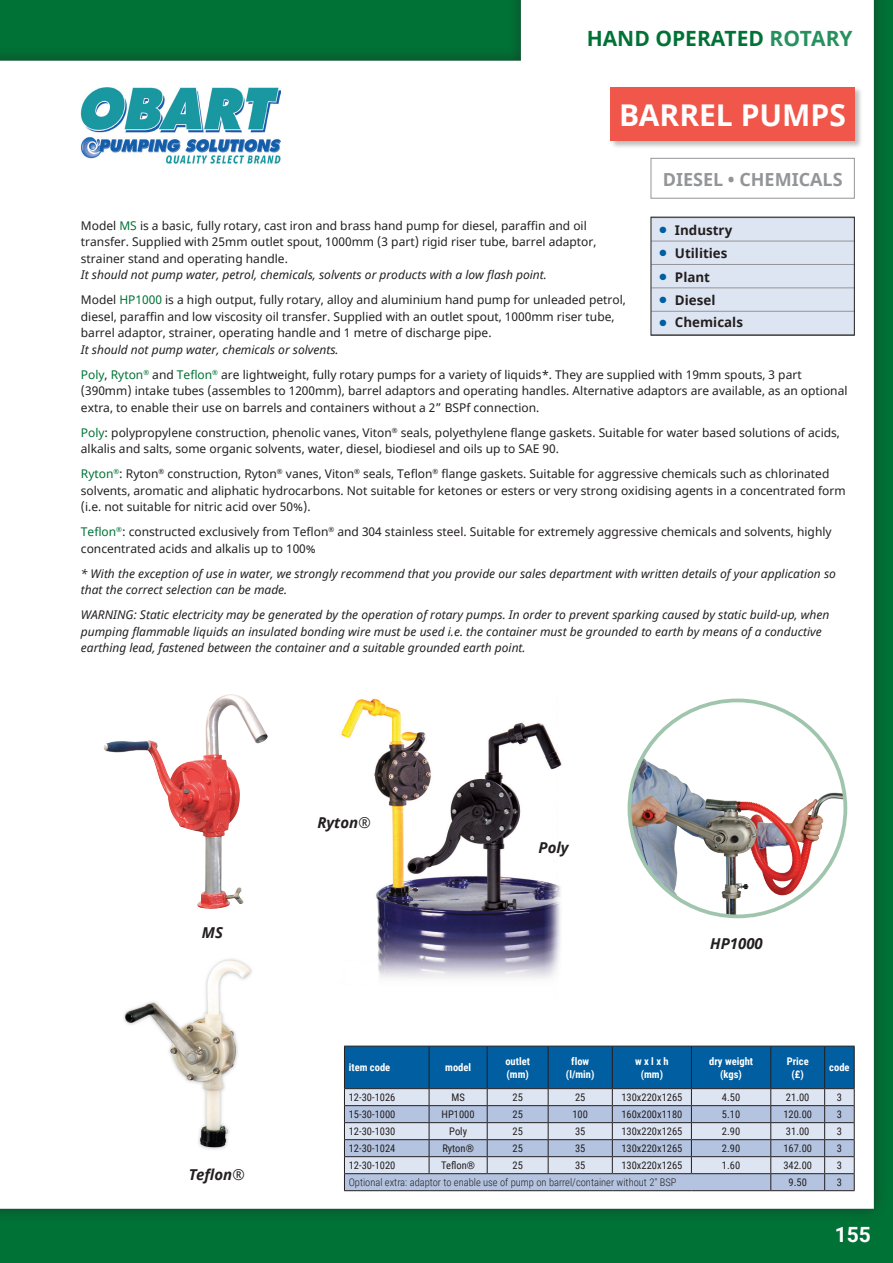
<style>
.page{position:relative;width:893px;height:1263px;background:#007236}
.page>*{position:absolute;margin:0;border:0;box-sizing:border-box;transform-origin:0 0}
.Product_name{font:700 30px "Noto Sans";color:#fff}
.t1{font:700 21px "Noto Sans";color:#007236}
.t2{font:700 21px "Roboto";color:#fff}
.Grey_Box_Left{font:700 18px "Noto Sans";color:#939598}
.caption_new{font:italic 700 15px "Noto Sans";color:#231f20}
.application_body{font:700 13.35px "Noto Sans";color:#231f20}
.body_copy{font:12px/16.5px "Noto Sans";color:#231f20}
.body_copy-2{font:italic 12px/16.5px "Noto Sans";color:#231f20}
.Table_body_new{font:10.5px "Roboto Condensed";color:#231f20}
.Table_Header{font:700 10.5px/12.6px "Roboto Condensed";color:#fff;text-align:center}
.Table_body_new-2{font:300 10.5px "Roboto Condensed";color:#231f20}
.bullet{font:9px "Zapf Dingbats ITC";color:#005ea1}
.s1{color:#27905f}
.s2{color:#007236}
.s3{font-style:italic}
</style>
<div class="page">
<div style="left:0;top:0;width:888px;height:1223px;background:#231f20;opacity:.54"></div>
<div style="left:0;top:0;width:874px;height:1209px;background:#fff"></div>
<div style="left:651px;top:158px;width:204px;height:41px;border:1px solid #939598"></div>
<div style="left:610px;top:86px;width:254px;height:63px;background:#231f20;opacity:.3"></div>
<div style="left:610px;top:87px;width:245px;height:54px;background:#f0564a"></div>
<img style="left:629px;top:725px;width:216px;height:191px">
<img style="left:104px;top:694px;width:164px;height:215px">
<img style="left:339px;top:691px;width:228px;height:308px">
<img style="left:123px;top:956px;width:130px;height:195px">
<div style="left:651px;top:217px;width:203px;height:118px;background:#dee5f2"></div>
<svg style="left:653px;top:241px;width:22px;height:1px"></svg>
<hr style="left:675px;top:241px;width:179px;height:1px;background:#939598">
<svg style="left:653px;top:264px;width:22px;height:1px"></svg>
<hr style="left:675px;top:264px;width:179px;height:1px;background:#939598">
<svg style="left:653px;top:288px;width:22px;height:1px"></svg>
<hr style="left:675px;top:288px;width:179px;height:1px;background:#939598">
<svg style="left:653px;top:311px;width:22px;height:1px"></svg>
<hr style="left:675px;top:311px;width:179px;height:1px;background:#939598">
<div style="left:651px;top:217px;width:204px;height:119px;border:1px solid #231f20"></div>
<svg style="left:344px;top:1046px;width:511px;height:144px"></svg>
<hr style="left:344px;top:1190px;width:85px;height:1px;background:#231f20">
<hr style="left:429px;top:1190px;width:58px;height:1px;background:#231f20">
<hr style="left:487px;top:1190px;width:61px;height:1px;background:#231f20">
<hr style="left:548px;top:1190px;width:64px;height:1px;background:#231f20">
<hr style="left:612px;top:1190px;width:79px;height:1px;background:#231f20">
<hr style="left:691px;top:1190px;width:80px;height:1px;background:#231f20">
<hr style="left:771px;top:1190px;width:54px;height:1px;background:#231f20">
<hr style="left:825px;top:1190px;width:30px;height:1px;background:#231f20">
<img style="left:81px;top:87px;width:200px;height:77px">
<p class="t1" style="left:587px;top:24px;width:268px">HAND OPERATED <span class="s1">ROTARY</span></p>
<p class="Product_name" style="left:619px;top:94px;width:228px">BARREL PUMPS</p>
<p class="Grey_Box_Left" style="left:663px;top:167px;width:181px">DIESEL • CHEMICALS</p>
<p class="body_copy" style="left:81px;top:217px;width:517px">Model <span class="s2">MS</span> is a basic, fully rotary, cast iron and brass hand pump for diesel, paraffin and oil transfer. Supplied with 25mm outlet spout, 1000mm (3 part) rigid riser tube, barrel adaptor, strainer stand and operating handle.<br><span class="s3">It should not pump water, petrol, chemicals, solvents or products with a low flash point.</span></p>
<p class="body_copy" style="left:81px;top:292px;width:546px">Model <span class="s2">HP1000</span> is a high output, fully rotary, alloy and aluminium hand pump for unleaded petrol, diesel, paraffin and low viscosity oil transfer. Supplied with an outlet spout, 1000mm riser tube, barrel adaptor, strainer, operating handle and 1 metre of discharge pipe.<br><span class="s3">It should not pump water, chemicals or solvents.</span></p>
<p class="body_copy" style="left:81px;top:366px;width:768px"><span class="s2">Poly</span>, <span class="s2">Ryton</span><sup>®</sup> and <span class="s2">Teflon</span><sup>®</sup> are lightweight, fully rotary pumps for a variety of liquids*. They are supplied with 19mm spouts, 3 part (390mm) intake tubes (assembles to 1200mm), barrel adaptors and operating handles. Alternative adaptors are available, as an optional extra, to enable their use on barrels and containers without a 2” BSPf connection.</p>
<p class="body_copy" style="left:81px;top:424px;width:760px"><span class="s2">Poly</span>: polypropylene construction, phenolic vanes, Viton<sup>®</sup> seals, polyethylene flange gaskets. Suitable for water based solutions of acids, alkalis and salts, some organic solvents, water, diesel, biodiesel and oils up to SAE 90.</p>
<p class="body_copy" style="left:81px;top:466px;width:766px"><span class="s2">Ryton</span><sup>®</sup>: Ryton<sup>®</sup> construction, Ryton<sup>®</sup> vanes, Viton<sup>®</sup> seals, Teflon<sup>®</sup> flange gaskets. Suitable for aggressive chemicals such as chlorinated solvents, aromatic and aliphatic hydrocarbons. Not suitable for ketones or esters or very strong oxidising agents in a concentrated form (i.e. not suitable for nitric acid over 50%).</p>
<p class="body_copy" style="left:81px;top:524px;width:752px"><span class="s2">Teflon</span><sup>®</sup>: constructed exclusively from Teflon<sup>®</sup> and 304 stainless steel. Suitable for extremely aggressive chemicals and solvents, highly concentrated acids and alkalis up to 100%</p>
<p class="body_copy-2" style="left:81px;top:565px;width:756px">* With the exception of use in water, we strongly recommend that you provide our sales department with written details of your application so that the correct selection can be made.</p>
<p class="body_copy-2" style="left:81px;top:606px;width:750px">WARNING: Static electricity may be generated by the operation of rotary pumps. In order to prevent sparking caused by static build-up, when pumping flammable liquids an insulated bonding wire must be used i.e. the container must be grounded to earth by means of a conductive earthing lead, fastened between the container and a suitable grounded earth point.</p>
<p class="bullet" style="left:660px;top:225px;width:9px">●</p>
<p class="application_body" style="left:675px;top:221px;width:59px">Industry</p>
<p class="bullet" style="left:660px;top:249px;width:9px">●</p>
<p class="application_body" style="left:675px;top:244px;width:54px">Utilities</p>
<p class="bullet" style="left:660px;top:272px;width:9px">●</p>
<p class="application_body" style="left:675px;top:268px;width:37px">Plant</p>
<p class="bullet" style="left:660px;top:296px;width:9px">●</p>
<p class="application_body" style="left:675px;top:291px;width:42px">Diesel</p>
<p class="bullet" style="left:660px;top:319px;width:9px">●</p>
<p class="application_body" style="left:675px;top:313px;width:70px">Chemicals</p>
<p class="caption_new" style="left:202px;top:922px;width:23px">MS</p>
<p class="caption_new" style="left:189px;top:1164px;width:58px">Teflon®</p>
<p class="caption_new" style="left:317px;top:812px;width:55px">Ryton®</p>
<p class="caption_new" style="left:539px;top:837px;width:32px">Poly</p>
<p class="caption_new" style="left:710px;top:933px;width:54px">HP1000</p>
<p class="Table_Header" style="left:349px;top:1061px;width:43px">item code</p>
<p class="Table_Header" style="left:445px;top:1061px;width:27px">model</p>
<p class="Table_Header" style="left:505px;top:1054px;width:26px;text-align:left">outlet (mm)</p>
<p class="Table_Header" style="left:566px;top:1054px;width:30px">flow (l/min)</p>
<p class="Table_Header" style="left:635px;top:1054px;width:35px">w x l x h (mm)</p>
<p class="Table_Header" style="left:709px;top:1054px;width:45px">dry weight (kgs)</p>
<p class="Table_Header" style="left:787px;top:1054px;width:23px">Price (£)</p>
<p class="Table_Header" style="left:829px;top:1061px;width:22px">code</p>
<p class="Table_body_new" style="left:349px;top:1090px;width:48px">12-30-1026</p>
<p class="Table_body_new" style="left:451px;top:1090px;width:15px">MS</p>
<p class="Table_body_new" style="left:512px;top:1090px;width:12px">25</p>
<p class="Table_body_new" style="left:575px;top:1090px;width:12px">25</p>
<p class="Table_body_new" style="left:621px;top:1090px;width:63px">130x220x1265</p>
<p class="Table_body_new" style="left:722px;top:1090px;width:20px">4.50</p>
<p class="Table_body_new" style="left:786px;top:1090px;width:25px">21.00</p>
<p class="Table_body_new" style="left:837px;top:1090px;width:7px">3</p>
<p class="Table_body_new" style="left:349px;top:1107px;width:48px">15-30-1000</p>
<p class="Table_body_new" style="left:442px;top:1107px;width:35px">HP1000</p>
<p class="Table_body_new" style="left:512px;top:1107px;width:12px">25</p>
<p class="Table_body_new" style="left:572px;top:1107px;width:17px">100</p>
<p class="Table_body_new" style="left:621px;top:1107px;width:63px">160x200x1180</p>
<p class="Table_body_new" style="left:722px;top:1107px;width:20px">5.10</p>
<p class="Table_body_new" style="left:783px;top:1107px;width:30px">120.00</p>
<p class="Table_body_new" style="left:837px;top:1107px;width:7px">3</p>
<p class="Table_body_new" style="left:349px;top:1124px;width:48px">12-30-1030</p>
<p class="Table_body_new" style="left:449px;top:1124px;width:19px">Poly</p>
<p class="Table_body_new" style="left:512px;top:1124px;width:12px">25</p>
<p class="Table_body_new" style="left:575px;top:1124px;width:12px">35</p>
<p class="Table_body_new" style="left:621px;top:1124px;width:63px">130x220x1265</p>
<p class="Table_body_new" style="left:722px;top:1124px;width:20px">2.90</p>
<p class="Table_body_new" style="left:786px;top:1124px;width:25px">31.00</p>
<p class="Table_body_new" style="left:837px;top:1124px;width:7px">3</p>
<p class="Table_body_new" style="left:349px;top:1141px;width:48px">12-30-1024</p>
<p class="Table_body_new" style="left:442px;top:1141px;width:33px">Ryton®</p>
<p class="Table_body_new" style="left:512px;top:1141px;width:12px">25</p>
<p class="Table_body_new" style="left:575px;top:1141px;width:12px">35</p>
<p class="Table_body_new" style="left:621px;top:1141px;width:63px">130x220x1265</p>
<p class="Table_body_new" style="left:722px;top:1141px;width:20px">2.90</p>
<p class="Table_body_new" style="left:783px;top:1141px;width:30px">167.00</p>
<p class="Table_body_new" style="left:837px;top:1141px;width:7px">3</p>
<p class="Table_body_new" style="left:349px;top:1158px;width:48px">12-30-1020</p>
<p class="Table_body_new" style="left:441px;top:1158px;width:35px">Teflon®</p>
<p class="Table_body_new" style="left:512px;top:1158px;width:12px">25</p>
<p class="Table_body_new" style="left:575px;top:1158px;width:12px">35</p>
<p class="Table_body_new" style="left:621px;top:1158px;width:63px">130x220x1265</p>
<p class="Table_body_new" style="left:722px;top:1158px;width:20px">1.60</p>
<p class="Table_body_new" style="left:783px;top:1158px;width:30px">342.00</p>
<p class="Table_body_new" style="left:837px;top:1158px;width:7px">3</p>
<p class="Table_body_new-2" style="left:349px;top:1175px;width:329px">Optional extra: adaptor to enable use of pump on barrel/container without 2" BSP</p>
<p class="Table_body_new" style="left:789px;top:1175px;width:20px">9.50</p>
<p class="Table_body_new" style="left:837px;top:1175px;width:7px">3</p>
<p class="t2" style="left:835px;top:1219px;width:38px">155</p>
</div>
